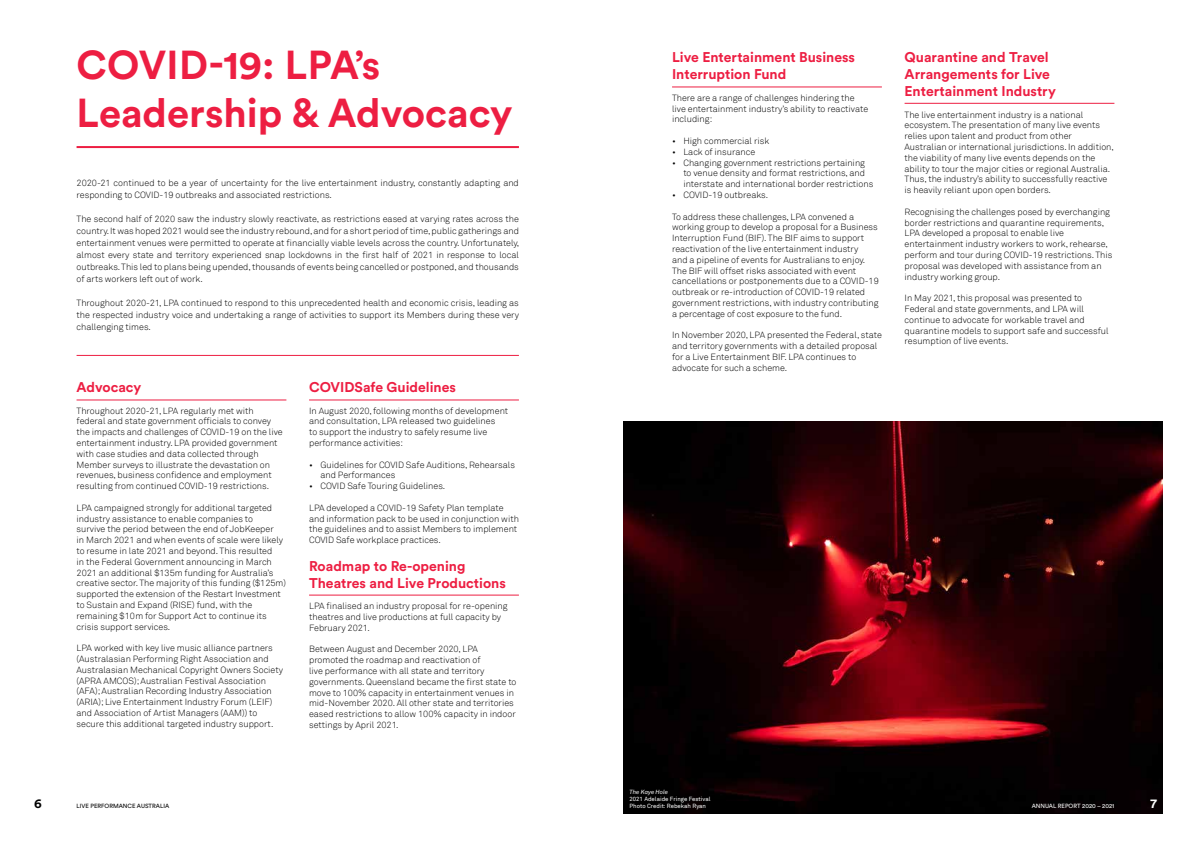
<style>
.page{position:relative;width:1191px;height:842px;background:#fff}
.page>*{position:absolute;margin:0;border:0;box-sizing:border-box;transform-origin:0 0}
.t1{font:700 40px/48px "Circular Std";color:#ed1e42}
.t2{font:700 14px/16.8px "Circular Std";color:#ed1e42}
.t3{font:700 13px "Circular Std";color:#000}
.t4{font:700 13px "Circular Std";color:#fff}
.t5{font:300 9px/10.8px "Akkurat";color:#000}
.t6{font:6px/7.2px "Akkurat";color:#fff}
.t7{font:6px "Circular Std";color:#000}
.t8{font:6px "Circular Std";color:#fff}
.t9{font:italic 6px "Akkurat";color:#fff}
</style>
<div class="page">
<img style="left:624px;top:421px;width:538px;height:393px">
<hr style="left:77px;top:146px;width:442px;height:2px;background:#ed1e42">
<hr style="left:77px;top:400px;width:209px;height:1px;background:#ed1e42">
<hr style="left:77px;top:355px;width:442px;height:1px;background:#ed1e42">
<hr style="left:309px;top:400px;width:210px;height:1px;background:#ed1e42">
<hr style="left:672px;top:87px;width:210px;height:1px;background:#ed1e42">
<hr style="left:904px;top:103px;width:210px;height:1px;background:#ed1e42">
<hr style="left:309px;top:595px;width:210px;height:1px;background:#ed1e42">
<h1 class="t1" style="left:77px;top:40px;width:437px">COVID-19: LPA’s<br>Leadership &amp; Advocacy</h1>
<p class="t5" style="left:77px;top:177px;width:444px;line-height:12px">2020-21 continued to be a year of uncertainty for the live entertainment industry, constantly adapting and responding to COVID-19 outbreaks and associated restrictions.</p>
<p class="t5" style="left:77px;top:213px;width:444px;line-height:12px;text-align:justify">The second half of 2020 saw the industry slowly reactivate, as restrictions eased at varying rates across the country. It was hoped 2021 would see the industry rebound, and for a short period of time, public gatherings and entertainment venues were permitted to operate at financially viable levels across the country. Unfortunately, almost every state and territory experienced snap lockdowns in the first half of 2021 in response to local outbreaks. This led to plans being upended, thousands of events being cancelled or postponed, and thousands of arts workers left out of work.</p>
<p class="t5" style="left:77px;top:297px;width:444px;line-height:12px;text-align:justify">Throughout 2020-21, LPA continued to respond to this unprecedented health and economic crisis, leading as the respected industry voice and undertaking a range of activities to support its Members during these very challenging times.</p>
<h2 class="t2" style="left:77px;top:378px;width:66px">Advocacy</h2>
<p class="t5" style="left:77px;top:405px;width:208px">Throughout 2020-21, LPA regularly met with federal and state government officials to convey the impacts and challenges of COVID-19 on the live entertainment industry. LPA provided government with case studies and data collected through Member surveys to illustrate the devastation on revenues, business confidence and employment resulting from continued COVID-19 restrictions.</p>
<p class="t5" style="left:77px;top:502px;width:211px">LPA campaigned strongly for additional targeted industry assistance to enable companies to<br>survive the period between the end of JobKeeper<br>in March 2021 and when events of scale were likely to resume in late 2021 and beyond. This resulted<br>in the Federal Government announcing in March 2021 an additional $135m funding for Australia’s creative sector. The majority of this funding ($125m) supported the extension of the Restart Investment to Sustain and Expand (RISE) fund, with the remaining $10m for Support Act to continue its crisis support services.</p>
<p class="t5" style="left:77px;top:643px;width:208px">LPA worked with key live music alliance partners (Australasian Performing Right Association and Australasian Mechanical Copyright Owners Society (APRA AMCOS); Australian Festival Association (AFA); Australian Recording Industry Association (ARIA); Live Entertainment Industry Forum (LEIF) and Association of Artist Managers (AAM)) to secure this additional targeted industry support.</p>
<h2 class="t2" style="left:309px;top:378px;width:148px">COVIDSafe Guidelines</h2>
<p class="t5" style="left:309px;top:405px;width:201px">In August 2020, following months of development and consultation, LPA released two guidelines<br>to support the industry to safely resume live performance activities:</p>
<p class="t5" style="left:320px;top:459px;width:196px;text-indent:-11px">• Guidelines for COVID Safe Auditions, Rehearsals and Performances</p>
<p class="t5" style="left:309px;top:481px;width:138px">• COVID Safe Touring Guidelines.</p>
<p class="t5" style="left:309px;top:502px;width:211px">LPA developed a COVID-19 Safety Plan template and information pack to be used in conjunction with the guidelines and to assist Members to implement COVID Safe workplace practices.</p>
<h2 class="t2" style="left:309px;top:557px;width:198px">Roadmap to Re-opening<br>Theatres and Live Productions</h2>
<p class="t5" style="left:309px;top:601px;width:200px">LPA finalised an industry proposal for re-opening theatres and live productions at full capacity by<br>February 2021.</p>
<p class="t5" style="left:309px;top:644px;width:209px">Between August and December 2020, LPA promoted the roadmap and reactivation of<br>live performance with all state and territory governments. Queensland became the first state to move to 100% capacity in entertainment venues in mid-November 2020. All other state and territories eased restrictions to allow 100% capacity in indoor settings by April 2021.</p>
<h3 class="t3" style="left:34px;top:795px;width:9px">6</h3>
<p class="t7" style="left:77px;top:802px;width:94px">LIVE PERFORMANCE AUSTRALIA</p>
<h2 class="t2" style="left:672px;top:49px;width:184px">Live Entertainment Business<br>Interruption Fund</h2>
<p class="t5" style="left:672px;top:92px;width:198px">There are a range of challenges hindering the live entertainment industry’s ability to reactivate including:</p>
<p class="t5" style="left:672px;top:136px;width:99px">• High commercial risk</p>
<p class="t5" style="left:672px;top:146px;width:85px">• Lack of insurance</p>
<p class="t5" style="left:683px;top:157px;width:191px;text-indent:-11px">• Changing government restrictions pertaining to venue density and format restrictions, and interstate and international border restrictions</p>
<p class="t5" style="left:672px;top:190px;width:98px">• COVID-19 outbreaks.</p>
<p class="t5" style="left:672px;top:211px;width:208px">To address these challenges, LPA convened a working group to develop a proposal for a Business Interruption Fund (BIF). The BIF aims to support reactivation of the live entertainment industry<br>and a pipeline of events for Australians to enjoy.<br>The BIF will offset risks associated with event cancellations or postponements due to a COVID-19 outbreak or re-introduction of COVID-19 related government restrictions, with industry contributing a percentage of cost exposure to the fund.</p>
<p class="t5" style="left:672px;top:330px;width:211px">In November 2020, LPA presented the Federal, state and territory governments with a detailed proposal for a Live Entertainment BIF. LPA continues to advocate for such a scheme.</p>
<h2 class="t2" style="left:904px;top:49px;width:153px">Quarantine and Travel<br>Arrangements for Live<br>Entertainment Industry</h2>
<p class="t5" style="left:904px;top:109px;width:211px">The live entertainment industry is a national ecosystem. The presentation of many live events relies upon talent and product from other Australian or international jurisdictions. In addition, the viability of many live events depends on the ability to tour the major cities or regional Australia.<br>Thus, the industry’s ability to successfully reactive is heavily reliant upon open borders.</p>
<p class="t5" style="left:904px;top:206px;width:209px">Recognising the challenges posed by everchanging border restrictions and quarantine requirements, LPA developed a proposal to enable live entertainment industry workers to work, rehearse, perform and tour during COVID-19 restrictions. This proposal was developed with assistance from an industry working group.</p>
<p class="t5" style="left:904px;top:293px;width:205px">In May 2021, this proposal was presented to Federal and state governments, and LPA will continue to advocate for workable travel and quarantine models to support safe and successful resumption of live events.</p>
<p class="t9" style="left:629px;top:788px;width:40px">The Kaye Hole</p>
<p class="t6" style="left:629px;top:795px;width:82px">2021 Adelaide Fringe Festival<br>Photo Credit: Rebekah Ryan</p>
<p class="t8" style="left:1031px;top:802px;width:84px">ANNUAL REPORT 2020 – 2021</p>
<h3 class="t4" style="left:1150px;top:795px;width:8px">7</h3>
</div>
